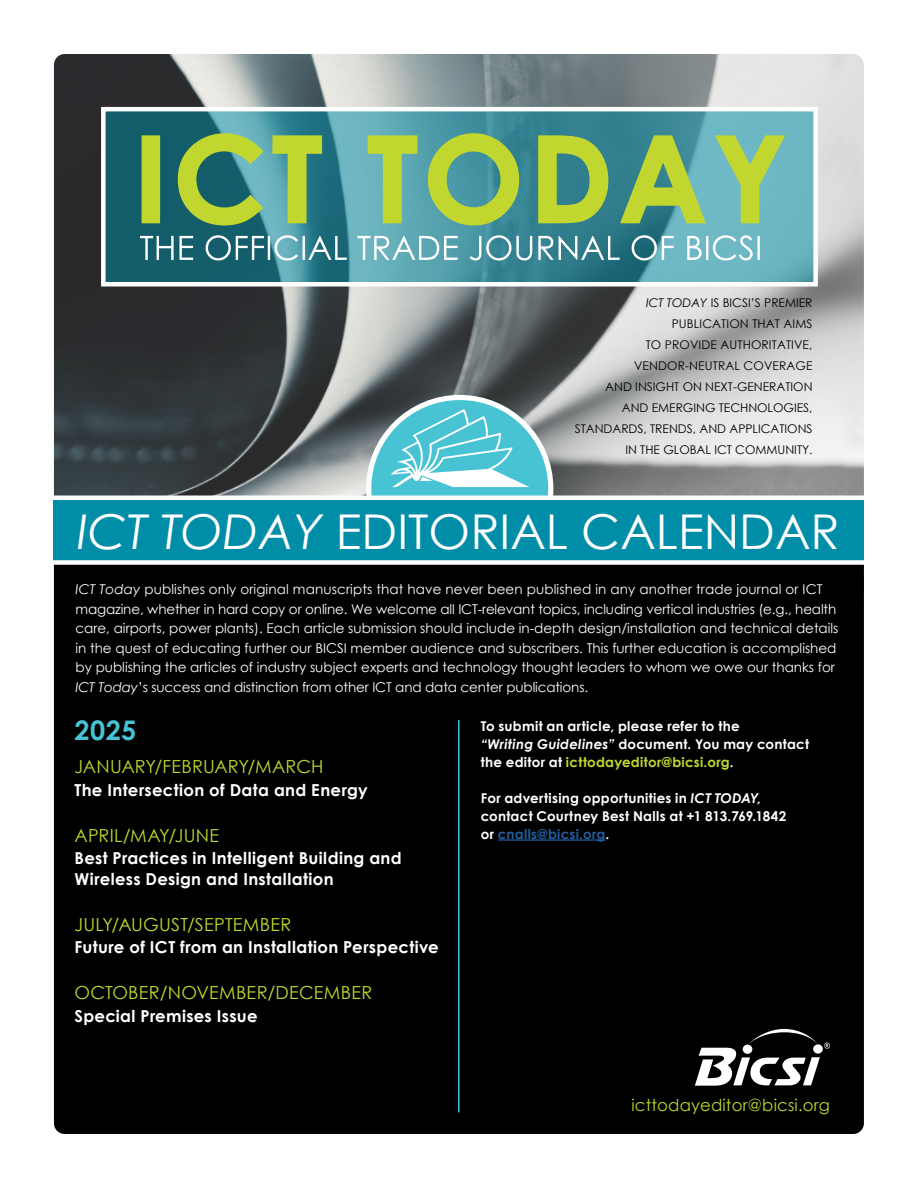
<style>
.page{position:relative;width:918px;height:1188px;background:#fff}
.page>*{position:absolute;margin:0;border:0;box-sizing:border-box;transform-origin:0 0}
.t1{font:48px "Century Gothic";color:#fff}
.t2{font:700 27px "Century Gothic";color:#47c3d3}
.t3{font:18px "Century Gothic";letter-spacing:.015em;color:#c1d72f}
.t4{font:700 16.5px/21px "Century Gothic";letter-spacing:.02em;color:#fff}
.t5{font:16.5px "Century Gothic";letter-spacing:.01em;color:#c1d72f}
.t6{font:13.5px/19.5px "Century Gothic";color:#fff}
.t7{font:700 13.5px/18px "Century Gothic";letter-spacing:.02em;color:#fff}
.t8{font:12px/21px "Century Gothic";color:#000;text-align:right}
.s1{font-style:italic}
.s2{color:#c1d72f}
.s3{color:#215e9e}
</style>
<div class="page">
<img style="left:54px;top:54px;width:810px;height:442px">
<svg style="left:106px;top:112px;width:707px;height:169px;background:#3f8a98"></svg>
<svg style="left:140px;top:132px;width:647px;height:95px;background:#75ac73"></svg>
<svg style="left:140px;top:235px;width:620px;height:26px"></svg>
<div style="left:101px;top:107px;width:717px;height:179px;border:4px solid #fff"></div>
<svg style="left:369px;top:397px;width:182px;height:183px;background:#67cdda"></svg>
<svg style="left:391px;top:409px;width:138px;height:78px"></svg>
<div style="left:54px;top:500px;width:810px;height:62px;background:#008da8"></div>
<hr style="left:34px;top:496px;width:862px;height:4px;background:#fff">
<div style="left:54px;top:565px;width:810px;height:569px;background:#000"></div>
<div style="left:32px;top:560px;width:862px;height:5px;background:#fff"></div>
<hr style="left:458px;top:720px;width:2px;height:392px;background:#47c3d3">
<svg style="left:695px;top:1029px;width:135px;height:57px"></svg>
<hr style="left:498px;top:839px;width:108px;height:2px;background:#215e9e">
<p class="t8" style="left:575px;top:292px;width:239px"><span class="s1">ICT TODAY</span> IS BICSI’S PREMIER<br>PUBLICATION THAT AIMS<br>TO PROVIDE AUTHORITATIVE,<br>VENDOR-NEUTRAL COVERAGE<br>AND INSIGHT ON NEXT-GENERATION<br>AND EMERGING TECHNOLOGIES,<br>STANDARDS, TRENDS, AND APPLICATIONS<br>IN THE GLOBAL ICT COMMUNITY.</p>
<h1 class="t1" style="left:77px;top:498px;width:764px"><span class="s1">ICT TODAY</span> EDITORIAL CALENDAR</h1>
<p class="t6" style="left:75px;top:579px;width:764px"><span class="s1">ICT Today</span> publishes only original manuscripts that have never been published in any another trade journal or ICT magazine, whether in hard copy or online. We welcome all ICT-relevant topics, including vertical industries (e.g., health care, airports, power plants). Each article submission should include in-depth design/installation and technical details in the quest of educating further our BICSI member audience and subscribers. This further education is accomplished by publishing the articles of industry subject experts and technology thought leaders to whom we owe our thanks for <span class="s1">ICT Today</span>’s success and distinction from other ICT and data center publications.</p>
<h2 class="t2" style="left:75px;top:710px;width:63px">2025</h2>
<h3 class="t3" style="left:75px;top:754px;width:250px">JANUARY/FEBRUARY/MARCH</h3>
<p class="t4" style="left:75px;top:779px;width:295px">The Intersection of Data and Energy</p>
<h3 class="t3" style="left:75px;top:822px;width:146px">APRIL/MAY/JUNE</h3>
<p class="t4" style="left:75px;top:847px;width:329px">Best Practices in Intelligent Building and<br>Wireless Design and Installation</p>
<h3 class="t3" style="left:75px;top:912px;width:218px">JULY/AUGUST/SEPTEMBER</h3>
<p class="t4" style="left:75px;top:936px;width:366px">Future of ICT from an Installation Perspective</p>
<h3 class="t3" style="left:75px;top:980px;width:299px">OCTOBER/NOVEMBER/DECEMBER</h3>
<p class="t4" style="left:75px;top:1004px;width:185px">Special Premises Issue</p>
<p class="t7" style="left:481px;top:716px;width:330px">To submit an article, please refer to the<br><span class="s1">“Writing Guidelines”</span> document. You may contact the editor at <span class="s2">icttodayeditor@bicsi.org</span>.</p>
<p class="t7" style="left:481px;top:788px;width:307px">For advertising opportunities in <span class="s1">ICT TODAY, </span>contact Courtney Best Nalls at +1 813.769.1842 or <span class="s3">cnalls@bicsi.org</span>.</p>
<p class="t5" style="left:631px;top:1094px;width:200px">icttodayeditor@bicsi.org</p>
</div>
